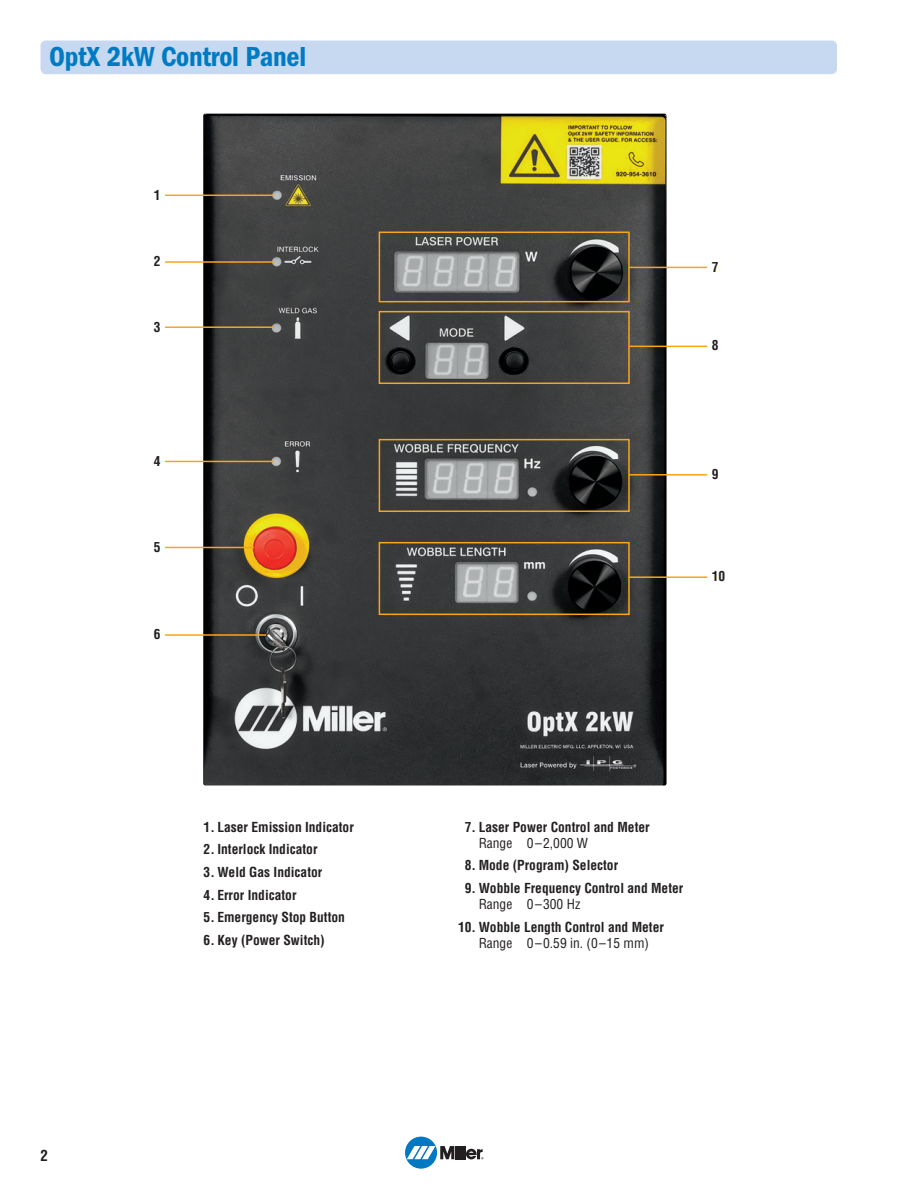
<style>
.page{position:relative;width:918px;height:1188px;background:#fff}
.page>*{position:absolute;margin:0;border:0;box-sizing:border-box;transform-origin:0 0}
.t1{font:28.5px "ITC Franklin Gothic Std Dm Cd";letter-spacing:-.01em;color:#007bc3}
.t2{font:700 condensed 15px "Helvetica";color:#231f20}
.t3{font:700 condensed 13.5px/16.2px "Helvetica";color:#231f20}
.s1{font-weight:400}
</style>
<div class="page">
<div style="left:405px;top:1137px;width:32px;height:32px;background:#0079c2;border-radius:50%"></div>
<svg style="left:407px;top:1146px;width:76px;height:13px"></svg>
<div style="left:40px;top:40px;width:797px;height:34px;background:#c6d9f0;border-radius:5px"></div>
<img style="left:203px;top:114px;width:464px;height:672px">
<hr style="left:165px;top:195px;width:109px;height:1px;background:#f9a51b">
<hr style="left:165px;top:261px;width:109px;height:2px;background:#f9a51b">
<hr style="left:165px;top:326px;width:109px;height:2px;background:#f9a51b">
<hr style="left:165px;top:461px;width:109px;height:1px;background:#f9a51b">
<hr style="left:165px;top:547px;width:89px;height:1px;background:#f9a51b">
<hr style="left:165px;top:634px;width:101px;height:2px;background:#f9a51b">
<hr style="left:629px;top:267px;width:78px;height:1px;background:#f9a51b">
<hr style="left:629px;top:346px;width:78px;height:1px;background:#f9a51b">
<hr style="left:629px;top:474px;width:78px;height:2px;background:#f9a51b">
<hr style="left:629px;top:576px;width:78px;height:2px;background:#f9a51b">
<div style="left:379px;top:232px;width:251px;height:70px;border:2px solid #f9a51b"></div>
<div style="left:379px;top:311px;width:251px;height:73px;border:2px solid #f9a51b"></div>
<div style="left:379px;top:439px;width:251px;height:73px;border:2px solid #f9a51b"></div>
<div style="left:379px;top:542px;width:251px;height:73px;border:2px solid #f9a51b"></div>
<p class="t1" style="left:49px;top:47px;width:259px">OptX 2kW Control Panel</p>
<p class="t3" style="left:154px;top:188px;width:8px">1</p>
<p class="t3" style="left:154px;top:254px;width:8px">2</p>
<p class="t3" style="left:154px;top:320px;width:8px">3</p>
<p class="t3" style="left:154px;top:454px;width:8px">4</p>
<p class="t3" style="left:154px;top:540px;width:8px">5</p>
<p class="t2" style="left:40px;top:1150px;width:9px">2</p>
<p class="t3" style="left:154px;top:627px;width:8px">6</p>
<p class="t3" style="left:204px;top:820px;width:152px">1. Laser Emission Indicator</p>
<p class="t3" style="left:204px;top:842px;width:115px">2. Interlock Indicator</p>
<p class="t3" style="left:204px;top:865px;width:120px">3. Weld Gas Indicator</p>
<p class="t3" style="left:204px;top:888px;width:94px">4. Error Indicator</p>
<p class="t3" style="left:204px;top:910px;width:143px">5. Emergency Stop Button</p>
<p class="t3" style="left:204px;top:933px;width:123px">6. Key (Power Switch)</p>
<p class="t3" style="left:712px;top:260px;width:8px">7</p>
<p class="t3" style="left:712px;top:339px;width:8px">8</p>
<p class="t3" style="left:712px;top:467px;width:8px">9</p>
<p class="t3" style="left:712px;top:569px;width:15px">10</p>
<p class="t3" style="left:479px;top:820px;width:173px;text-indent:-14px">7. Laser Power Control and Meter<br><span class="s1">Range 0–2,000 W</span></p>
<p class="t3" style="left:465px;top:859px;width:155px">8. Mode (Program) Selector</p>
<p class="t3" style="left:479px;top:881px;width:206px;text-indent:-14px">9. Wobble Frequency Control and Meter<br><span class="s1">Range 0–300 Hz</span></p>
<p class="t3" style="left:458px;top:920px;width:207px;text-align:center">10. Wobble Length Control and Meter<br><span class="s1">Range 0–0.59 in. (0–15 mm)</span></p>
</div>
